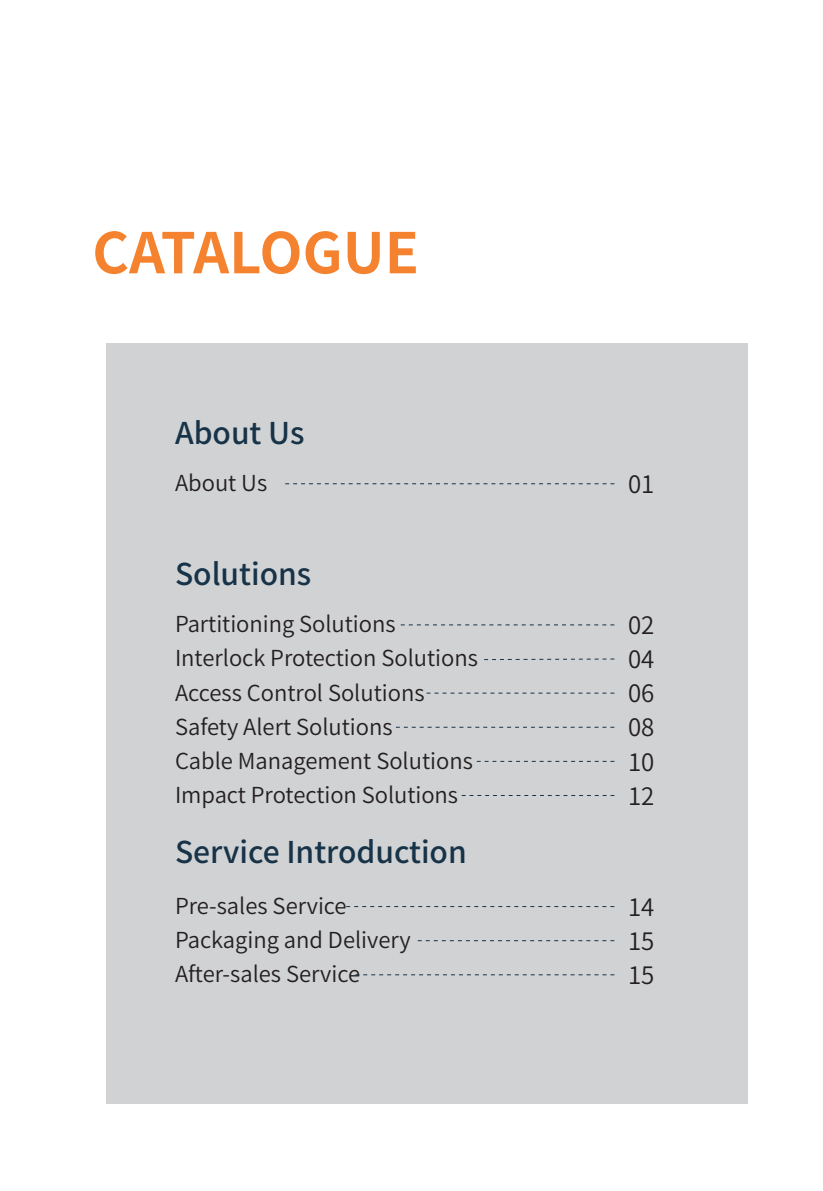
<style>
.page{position:relative;width:823px;height:1191px;background:#fff}
.page>*{position:absolute;margin:0;border:0;box-sizing:border-box;transform-origin:0 0}
.t1{font:700 56px "Source Han Sans CN";color:#f5822f}
.t2{font:500 30px "Source Han Sans CN";color:#173348}
.t3{font:24px "Source Han Sans CN";color:#231f20}
.t4{font:22px "Source Han Sans CN";color:#231f20}
</style>
<div class="page">
<div style="left:106px;top:343px;width:640px;height:761px;background:#d1d2d4"></div>
<svg style="left:285px;top:483px;width:329px;height:1px"></svg>
<svg style="left:400px;top:624px;width:214px;height:1px"></svg>
<svg style="left:484px;top:658px;width:130px;height:2px"></svg>
<svg style="left:426px;top:692px;width:188px;height:1px"></svg>
<svg style="left:396px;top:726px;width:218px;height:1px"></svg>
<svg style="left:476px;top:761px;width:138px;height:1px"></svg>
<svg style="left:346px;top:906px;width:268px;height:1px"></svg>
<svg style="left:417px;top:940px;width:197px;height:1px"></svg>
<svg style="left:355px;top:974px;width:259px;height:1px"></svg>
<svg style="left:461px;top:795px;width:153px;height:1px"></svg>
<p class="t1" style="left:92px;top:221px;width:328px">CATALOGUE</p>
<p class="t2" style="left:175px;top:416px;width:131px">About Us</p>
<p class="t4" style="left:175px;top:470px;width:94px">About Us</p>
<p class="t3" style="left:627px;top:470px;width:28px">01</p>
<p class="t2" style="left:175px;top:557px;width:138px">Solutions</p>
<p class="t4" style="left:175px;top:612px;width:222px">Partitioning Solutions</p>
<p class="t3" style="left:627px;top:611px;width:28px">02</p>
<p class="t4" style="left:175px;top:646px;width:304px">Interlock Protection Solutions</p>
<p class="t3" style="left:627px;top:646px;width:28px">04</p>
<p class="t4" style="left:175px;top:680px;width:251px">Access Control Solutions</p>
<p class="t3" style="left:627px;top:680px;width:28px">06</p>
<p class="t4" style="left:175px;top:714px;width:219px">Safety Alert Solutions</p>
<p class="t3" style="left:627px;top:714px;width:28px">08</p>
<p class="t4" style="left:175px;top:748px;width:299px">Cable Management Solutions</p>
<p class="t3" style="left:627px;top:748px;width:28px">10</p>
<p class="t4" style="left:175px;top:782px;width:284px">Impact Protection Solutions</p>
<p class="t3" style="left:627px;top:782px;width:28px">12</p>
<p class="t2" style="left:175px;top:835px;width:293px">Service Introduction</p>
<p class="t4" style="left:175px;top:893px;width:173px">Pre-sales Service</p>
<p class="t3" style="left:627px;top:893px;width:28px">14</p>
<p class="t4" style="left:175px;top:927px;width:237px">Packaging and Delivery</p>
<p class="t3" style="left:627px;top:927px;width:28px">15</p>
<p class="t4" style="left:175px;top:961px;width:186px">After-sales Service</p>
<p class="t3" style="left:627px;top:961px;width:28px">15</p>
</div>
